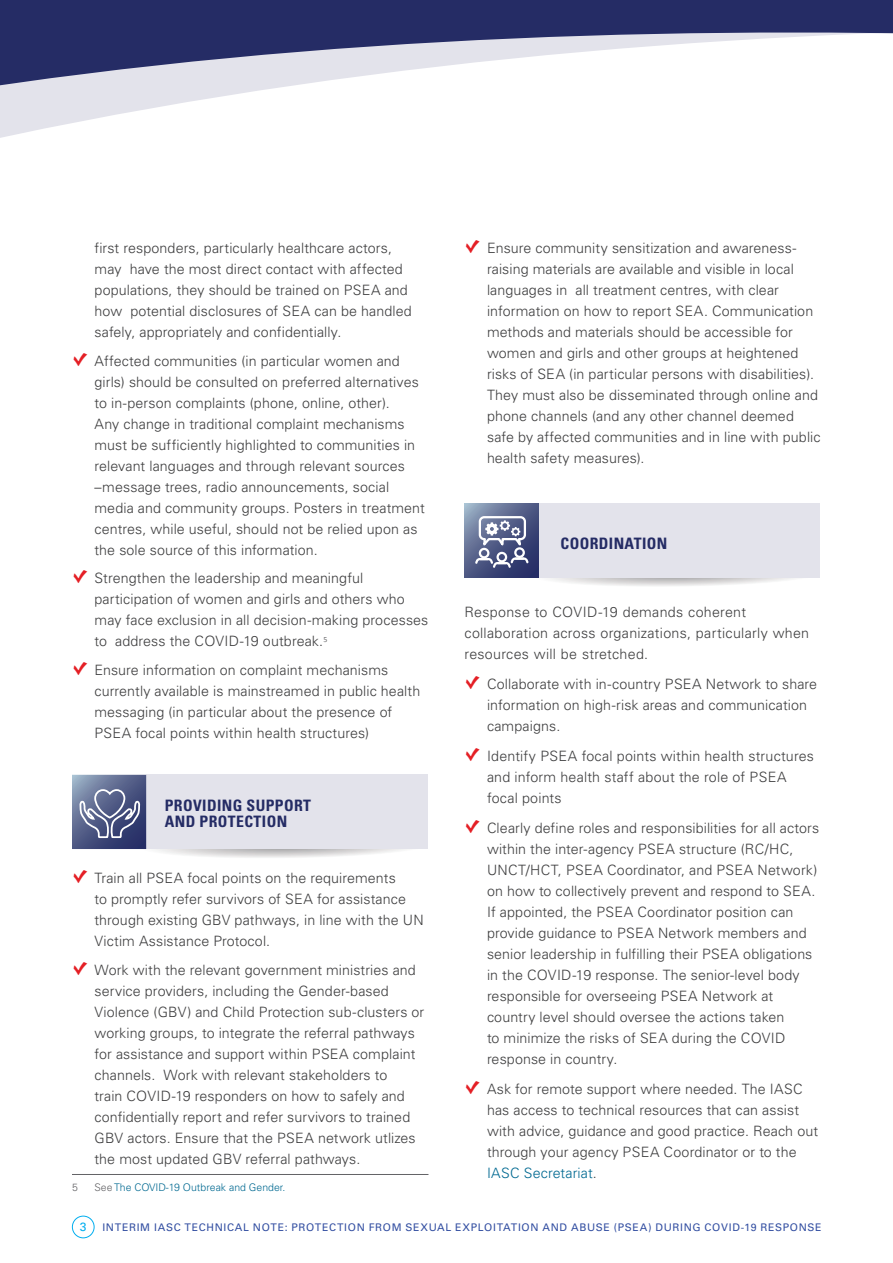
<style>
.page{position:relative;width:893px;height:1263px;background:#fff}
.page>*{position:absolute;margin:0;border:0;box-sizing:border-box;transform-origin:0 0}
.t1{font:700 condensed 15.75px/16.5px "Univers LT Std";letter-spacing:.025em;color:#252c65}
.Text{font:300 14.25px/21px "Univers LT Std";letter-spacing:.005em;color:#3e3e3f}
.t2{font:12px "Univers LT Std";color:#00aeef}
.t3{font:10.5px "Univers LT Std";letter-spacing:.065em;color:#324ea1}
.Footnote{font:300 10.5px "Univers LT Std";color:#006991}
.Footnote-2{font:300 10.5px "Univers LT Std";color:#636366}
.s1{color:#636366}
.s2{color:#006991}
</style>
<div class="page">
<div style="left:72px;top:1216px;width:22px;height:22px;border:1px solid #00aeef;border-radius:50%"></div>
<svg style="left:72px;top:775px;width:355px;height:83px;background:#ccceda"></svg>
<hr style="left:72px;top:1174px;width:356px;height:1px;background:#636366">
<div style="left:538px;top:503px;width:282px;height:74px;background:#e3e3eb"></div>
<svg style="left:464px;top:503px;width:75px;height:74px;background:#6e7c9e"></svg>
<svg style="left:474px;top:515px;width:346px;height:71px"></svg>
<div style="left:514px;top:547px;width:11px;height:11px;border:2px solid #fff;border-radius:50%"></div>
<svg style="left:0;top:0;width:893px;height:138px"></svg>
<p class="Text" style="left:94px;top:238px;width:319px">first responders, particularly healthcare actors, may have the most direct contact with affected populations, they should be trained on PSEA and how potential disclosures of SEA can be handled safely, appropriately and confidentially.</p>
<p class="Text" style="left:94px;top:350px;width:332px">Affected communities (in particular women and girls) should be consulted on preferred alternatives to in-person complaints (phone, online, other).<br>Any change in traditional complaint mechanisms must be sufficiently highlighted to communities in relevant languages and through relevant sources –message trees, radio announcements, social media and community groups. Posters in treatment centres, while useful, should not be relied upon as the sole source of this information.</p>
<p class="Text" style="left:94px;top:568px;width:335px">Strengthen the leadership and meaningful participation of women and girls and others who may face exclusion in all decision-making processes to address the COVID-19 outbreak.<sup>5</sup></p>
<p class="Text" style="left:94px;top:659px;width:327px">Ensure information on complaint mechanisms currently available is mainstreamed in public health messaging (in particular about the presence of PSEA focal points within health structures)</p>
<p class="t1" style="left:165px;top:797px;width:148px">PROVIDING SUPPORT<br>AND PROTECTION</p>
<p class="Text" style="left:94px;top:868px;width:331px">Train all PSEA focal points on the requirements<br>to promptly refer survivors of SEA for assistance through existing GBV pathways, in line with the UN Victim Assistance Protocol.</p>
<p class="Text" style="left:94px;top:959px;width:331px">Work with the relevant government ministries and service providers, including the Gender-based Violence (GBV) and Child Protection sub-clusters or working groups, to integrate the referral pathways for assistance and support within PSEA complaint channels. Work with relevant stakeholders to<br>train COVID-19 responders on how to safely and confidentially report and refer survivors to trained GBV actors. Ensure that the PSEA network utlizes the most updated GBV referral pathways.</p>
<p class="Footnote-2" style="left:72px;top:1181px;width:7px">5</p>
<p class="Footnote" style="left:95px;top:1181px;width:192px"><span class="s1">See</span> The COVID-19 Outbreak and Gender.</p>
<p class="Text" style="left:487px;top:238px;width:335px">Ensure community sensitization and awareness&shy;raising materials are available and visible in local languages in all treatment centres, with clear information on how to report SEA. Communication methods and materials should be accessible for women and girls and other groups at heightened risks of SEA (in particular persons with disabilities).<br>They must also be disseminated through online and phone channels (and any other channel deemed safe by affected communities and in line with public health safety measures).</p>
<p class="t1" style="left:561px;top:535px;width:108px">COORDINATION</p>
<p class="Text" style="left:464px;top:601px;width:346px">Response to COVID-19 demands coherent collaboration across organizations, particularly when resources will be stretched.</p>
<p class="Text" style="left:487px;top:673px;width:332px">Collaborate with in-country PSEA Network to share information on high-risk areas and communication campaigns.</p>
<p class="Text" style="left:487px;top:745px;width:328px">Identify PSEA focal points within health structures and inform health staff about the role of PSEA focal points</p>
<p class="Text" style="left:487px;top:817px;width:334px">Clearly define roles and responsibilities for all actors within the inter-agency PSEA structure (RC/HC, UNCT/HCT, PSEA Coordinator, and PSEA Network) on how to collectively prevent and respond to SEA.<br>If appointed, the PSEA Coordinator position can provide guidance to PSEA Network members and senior leadership in fulfilling their PSEA obligations in the COVID-19 response. The senior-level body responsible for overseeing PSEA Network at country level should oversee the actions taken<br>to minimize the risks of SEA during the COVID response in country.</p>
<p class="Text" style="left:487px;top:1078px;width:333px">Ask for remote support where needed. The IASC has access to technical resources that can assist with advice, guidance and good practice. Reach out through your agency PSEA Coordinator or to the <span class="s2">IASC Secretariat</span>.</p>
<p class="t2" style="left:80px;top:1220px;width:8px">3</p>
<p class="t3" style="left:102px;top:1221px;width:721px">INTERIM IASC TECHNICAL NOTE: PROTECTION FROM SEXUAL EXPLOITATION AND ABUSE (PSEA) DURING COVID-19 RESPONSE</p>
</div>
